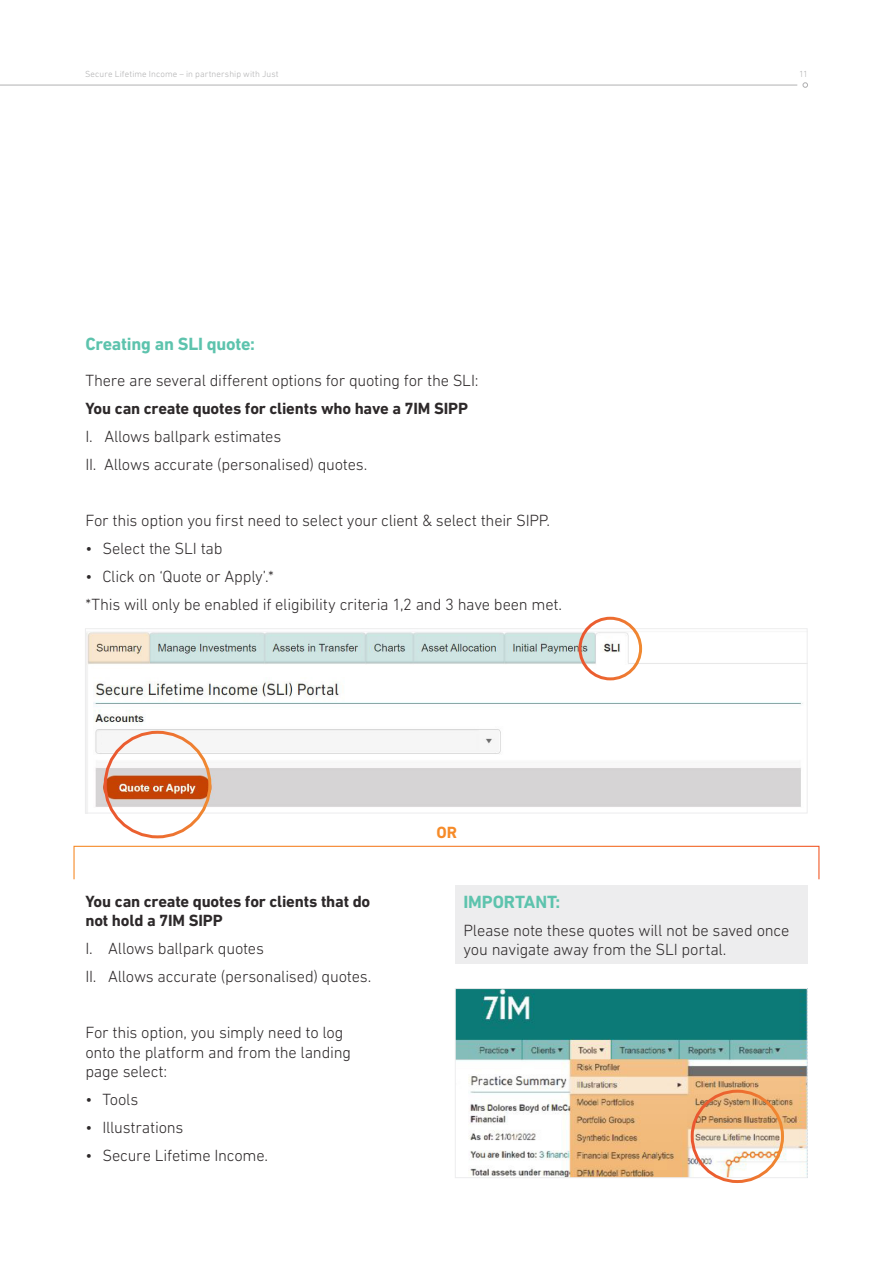
<style>
.page{position:relative;width:893px;height:1263px;background:#fff}
.page>*{position:absolute;margin:0;border:0;box-sizing:border-box;transform-origin:0 0}
.Content_H1_Bold_12_1{font:700 18px "DIN Next LT Pro";letter-spacing:-.015em;color:#5dc3ad}
.Content_Body_Light_1{font:300 16.5px/19.5px "DIN Next LT Pro";letter-spacing:-.015em;color:#2d292a}
.Content_H2_Bold_11_1{font:700 16.5px/19.5px "DIN Next LT Pro";letter-spacing:-.01em;color:#2d292a}
.Content_H2_Bold_11_1-2{font:700 16.5px "DIN Next LT Pro";color:#f68b29}
.t1{font:300 9px "DIN Next LT Pro";letter-spacing:.01em;color:#b1b1b2}
</style>
<div class="page">
<div style="left:455px;top:886px;width:352px;height:78px;background:#ededee"></div>
<img style="left:87px;top:630px;width:718px;height:181px">
<div style="left:85px;top:628px;width:722px;height:185px;border:1px solid #ededee"></div>
<img style="left:457px;top:990px;width:348px;height:186px">
<div style="left:455px;top:988px;width:352px;height:190px;border:1px solid #ededee"></div>
<div style="left:73px;top:846px;width:746px;height:34px;border:1px solid #fff"></div>
<div style="left:578px;top:617px;width:64px;height:63px;border:3px solid #fff;border-radius:50%"></div>
<svg style="left:103px;top:733px;width:93px;height:16px"></svg>
<div style="left:104px;top:731px;width:107px;height:107px;border:3px solid #fff;border-radius:50%"></div>
<div style="left:691px;top:1090px;width:93px;height:93px;border:3px solid #fff;border-radius:50%"></div>
<svg style="left:803px;top:82px;width:5px;height:6px"></svg>
<hr style="left:0;top:85px;width:797px;height:1px;background:#b1b1b2">
<p class="t1" style="left:85px;top:68px;width:195px">Secure Lifetime Income – in partnership with Just</p>
<p class="t1" style="left:799px;top:68px;width:10px">11</p>
<p class="Content_H1_Bold_12_1" style="left:85px;top:334px;width:171px">Creating an SLI quote:</p>
<p class="Content_Body_Light_1" style="left:85px;top:370px;width:395px">There are several different options for quoting for the SLI:</p>
<p class="Content_H2_Bold_11_1" style="left:85px;top:398px;width:384px">You can create quotes for clients who have a 7IM SIPP</p>
<p class="Content_Body_Light_1" style="left:85px;top:426px;width:198px">I. Allows ballpark estimates</p>
<p class="Content_Body_Light_1" style="left:85px;top:454px;width:284px">II. Allows accurate (personalised) quotes.</p>
<p class="Content_Body_Light_1" style="left:85px;top:510px;width:466px">For this option you first need to select your client &amp; select their SIPP.</p>
<p class="Content_Body_Light_1" style="left:85px;top:538px;width:139px">• Select the SLI tab</p>
<p class="Content_Body_Light_1" style="left:85px;top:566px;width:190px">• Click on ‘Quote or Apply’.*</p>
<p class="Content_Body_Light_1" style="left:85px;top:594px;width:478px">*This will only be enabled if eligibility criteria 1,2 and 3 have been met.</p>
<p class="Content_H2_Bold_11_1" style="left:85px;top:891px;width:286px">You can create quotes for clients that do not hold a 7IM SIPP</p>
<p class="Content_Body_Light_1" style="left:85px;top:938px;width:180px">I. Allows ballpark quotes</p>
<p class="Content_Body_Light_1" style="left:85px;top:966px;width:287px">II. Allows accurate (personalised) quotes.</p>
<p class="Content_Body_Light_1" style="left:85px;top:1022px;width:267px">For this option, you simply need to log onto the platform and from the landing page select:</p>
<p class="Content_Body_Light_1" style="left:85px;top:1089px;width:55px">• Tools</p>
<p class="Content_Body_Light_1" style="left:85px;top:1117px;width:100px">• Illustrations</p>
<p class="Content_Body_Light_1" style="left:85px;top:1145px;width:184px">• Secure Lifetime Income.</p>
<p class="Content_H2_Bold_11_1-2" style="left:436px;top:823px;width:22px">OR</p>
<p class="Content_H1_Bold_12_1" style="left:463px;top:891px;width:98px">IMPORTANT:</p>
<p class="Content_Body_Light_1" style="left:463px;top:920px;width:327px">Please note these quotes will not be saved once you navigate away from the SLI portal.</p>
</div>
